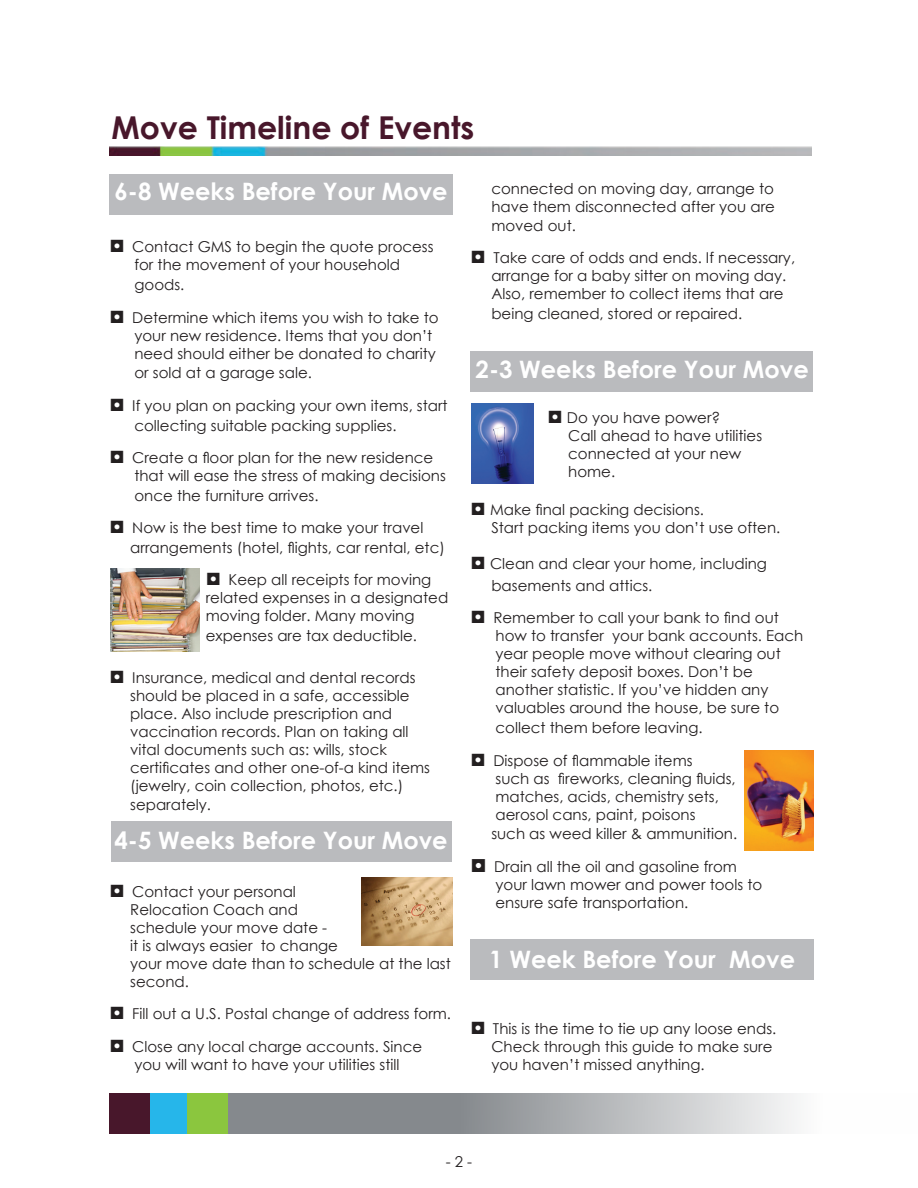
<style>
.page{position:relative;width:918px;height:1188px;background:#fff}
.page>*{position:absolute;margin:0;border:0;box-sizing:border-box;transform-origin:0 0}
.t1{font:700 31.5px "Century Gothic";color:#48172b}
.t2{font:700 24px "Century Gothic";color:#fff}
.t3{font:15px/18px "Century Gothic";color:#231f20}
.s1{font-size:25.5px}
.s2{font-size:27px}
</style>
<div class="page">
<div style="left:471px;top:939px;width:343px;height:40px;background:#babbbe"></div>
<div style="left:111px;top:822px;width:340px;height:40px;background:#babbbe"></div>
<div style="left:110px;top:174px;width:343px;height:40px;background:#babbbe"></div>
<div style="left:471px;top:352px;width:342px;height:40px;background:#babbbe"></div>
<img style="left:111px;top:569px;width:89px;height:83px">
<img style="left:362px;top:878px;width:91px;height:68px">
<img style="left:471px;top:403px;width:62px;height:80px">
<img style="left:744px;top:751px;width:70px;height:99px">
<img style="left:110px;top:146px;width:702px;height:9px">
<div style="left:150px;top:1094px;width:40px;height:40px;background:#26b6ea"></div>
<div style="left:110px;top:1094px;width:40px;height:40px;background:#48172b"></div>
<svg style="left:228px;top:1094px;width:569px;height:40px;background:#a6a9ac"></svg>
<div style="left:188px;top:1094px;width:40px;height:40px;background:#8bc63e"></div>
<h1 class="t1" style="left:112px;top:103px;width:364px">Move Timeline of Events</h1>
<h2 class="t2" style="left:114px;top:173px;width:335px">6-8 Weeks Before Your Move</h2>
<p class="t3" style="left:110px;top:238px;width:326px;text-align:center"><span class="s1">◘</span> Contact GMS to begin the quote process for the movement of your household</p>
<p class="t3" style="left:110px;top:268px;width:331px;line-height:32.4px;text-indent:25px">goods.<br><span class="s1">◘</span> Determine which items you wish to take to</p>
<p class="t3" style="left:134px;top:326px;width:303px">your new residence. Items that you don’t need should either be donated to charity</p>
<p class="t3" style="left:110px;top:357px;width:340px;line-height:32.4px;text-indent:25px">or sold at a garage sale.<br><span class="s1">◘</span> If you plan on packing your own items, start</p>
<p class="t3" style="left:110px;top:409px;width:325px;line-height:32.4px;text-indent:25px">collecting suitable packing supplies.<br><span class="s1">◘</span> Create a floor plan for the new residence</p>
<p class="t3" style="left:134px;top:466px;width:313px;line-height:19.8px">that will ease the stress of making decisions once the furniture arrives.</p>
<p class="t3" style="left:130px;top:518px;width:316px;line-height:19.8px;text-indent:-21px"><span class="s1">◘</span> Now is the best time to make your travel arrangements (hotel, flights, car rental, etc)</p>
<p class="t3" style="left:206px;top:571px;width:244px"><span class="s1">◘</span> Keep all receipts for moving related expenses in a designated moving folder. Many moving</p>
<p class="t3" style="left:206px;top:627px;width:213px">expenses are tax deductible.</p>
<p class="t3" style="left:130px;top:668px;width:301px;text-indent:-21px"><span class="s1">◘</span> Insurance, medical and dental records should be placed in a safe, accessible place. Also include prescription and vaccination records. Plan on taking all vital documents such as: wills, stock certificates and other one-of-a kind items (jewelry, coin collection, photos, etc.)</p>
<p class="t3" style="left:130px;top:796px;width:82px">separately.</p>
<h2 class="t2" style="left:114px;top:823px;width:335px">4-5 Weeks Before Your Move</h2>
<p class="t3" style="left:130px;top:882px;width:322px;text-indent:-21px"><span class="s1">◘</span> Contact your personal<br>Relocation Coach and<br>schedule your move date -<br>it is always easier to change<br>your move date than to schedule at the last second.</p>
<p class="t3" style="left:110px;top:997px;width:343px;line-height:32.4px"><span class="s1">◘</span> Fill out a U.S. Postal change of address form. <span class="s1">◘</span> Close any local charge accounts. Since</p>
<p class="t3" style="left:134px;top:1055px;width:267px">you will want to have your utilities still</p>
<p class="t3" style="left:491px;top:179px;width:285px">connected on moving day, arrange to have them disconnected after you are</p>
<p class="t3" style="left:471px;top:209px;width:326px;line-height:32.4px;text-indent:21px">moved out.<br><span class="s1">◘</span> Take care of odds and ends. If necessary,</p>
<p class="t3" style="left:491px;top:267px;width:297px">arrange for a baby sitter on moving day.<br>Also, remember to collect items that are</p>
<p class="t3" style="left:491px;top:305px;width:252px">being cleaned, stored or repaired.</p>
<h2 class="t2" style="left:476px;top:351px;width:335px">2-3 Weeks Before Your Move</h2>
<p class="t3" style="left:568px;top:409px;width:195px;text-indent:-21px"><span class="s1">◘</span> Do you have power?<br>Call ahead to have utilities connected at your new home.</p>
<p class="t3" style="left:491px;top:501px;width:290px;text-indent:-21px"><span class="s1">◘</span> Make final packing decisions.<br>Start packing items you don’t use often.</p>
<p class="t3" style="left:491px;top:553px;width:277px;line-height:21.6px;text-indent:-21px"><span class="s1">◘</span> Clean and clear your home, including basements and attics.</p>
<p class="t3" style="left:496px;top:609px;width:309px;text-indent:-25px"><span class="s1">◘</span> Remember to call your bank to find out how to transfer your bank accounts. Each year people move without clearing out their safety deposit boxes. Don’t be another statistic. If you’ve hidden any valuables around the house, be sure to</p>
<p class="t3" style="left:471px;top:711px;width:233px;line-height:32.4px;text-indent:25px">collect them before leaving. <span class="s1">◘</span> Dispose of flammable items</p>
<p class="t3" style="left:496px;top:769px;width:242px">such as fireworks, cleaning fluids, matches, acids, chemistry sets, aerosol cans, paint, poisons</p>
<p class="t3" style="left:471px;top:818px;width:268px;line-height:32.4px;text-align:right">such as weed killer &amp; ammunition.<br><span class="s2">◘</span> Drain all the oil and gasoline from</p>
<p class="t3" style="left:496px;top:875px;width:268px">your lawn mower and power tools to ensure safe transportation.</p>
<h2 class="t2" style="left:489px;top:941px;width:307px">1 Week Before Your Move</h2>
<p class="t3" style="left:491px;top:1020px;width:286px;text-indent:-21px"><span class="s1">◘</span> This is the time to tie up any loose ends.<br>Check through this guide to make sure you haven’t missed anything.</p>
<p class="t3" style="left:446px;top:1152px;width:28px">- 2 -</p>
</div>
